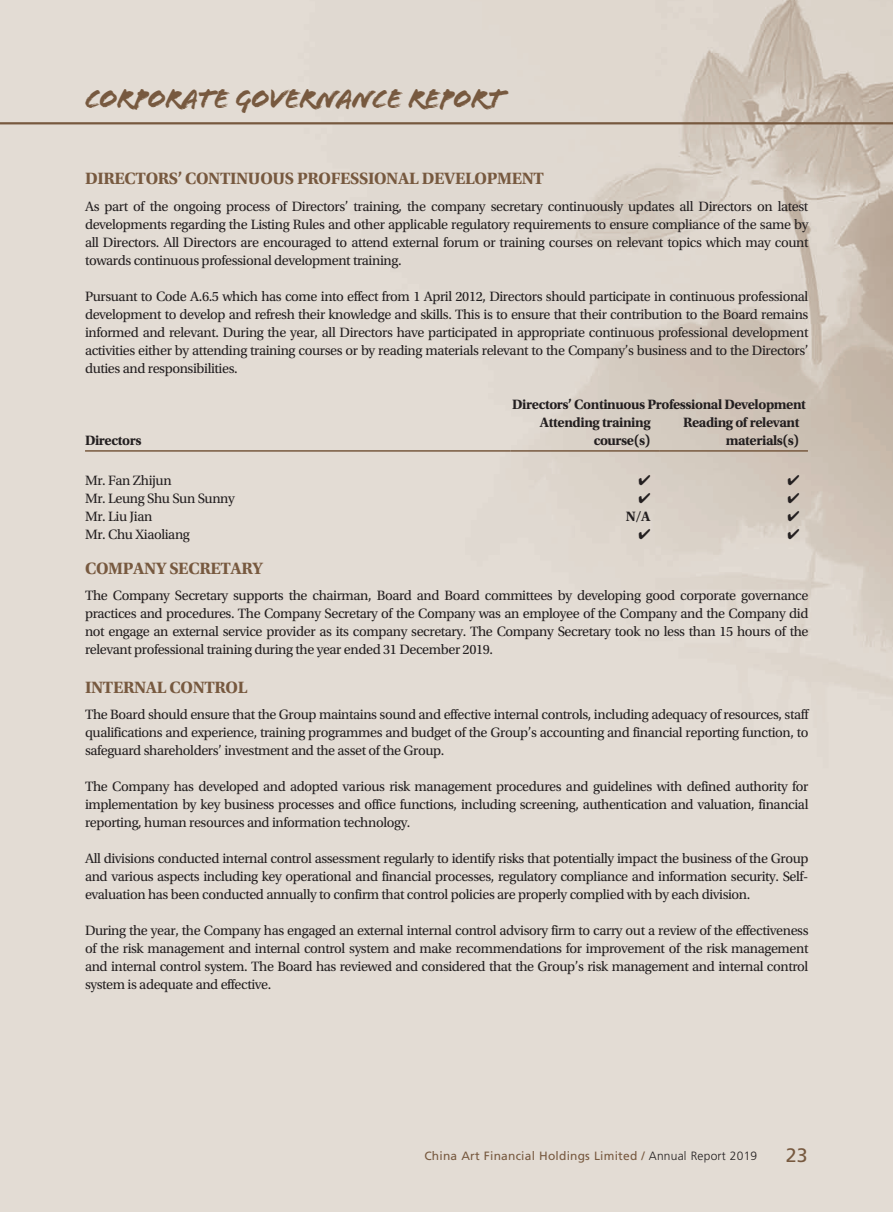
<style>
.page{position:relative;width:893px;height:1212px;background:#fff}
.page>*{position:absolute;margin:0;border:0;box-sizing:border-box;transform-origin:0 0}
.t1{font:28.5px "Flood Std";letter-spacing:-.03em;color:#77593f}
.t2{font:19.5px "Frutiger LT Std";color:#77593f}
._01_H1{font:700 17.25px "Utopia Std";letter-spacing:-.02em;color:#77593f}
._00_txt{font:14.25px/18px "Utopia Std";letter-spacing:-.03em;color:#231f20;text-align:justify}
._50_Table_txt{font:700 14.25px "Utopia Std";letter-spacing:-.03em;color:#231f20}
._50_Table_txt-2{font:14.25px "Utopia Std";letter-spacing:-.03em;color:#231f20}
.t3{font:12px "Frutiger LT Std";letter-spacing:.02em;color:#77593f}
.s1{font-weight:300;color:#231f20}
</style>
<div class="page">
<hr style="left:0;top:122px;width:893px;height:2px;background:#77593f">
<hr style="left:85px;top:450px;width:425px;height:2px;background:#77593f">
<hr style="left:510px;top:450px;width:149px;height:2px;background:#77593f">
<hr style="left:659px;top:450px;width:149px;height:2px;background:#77593f">
<svg style="left:639px;top:475px;width:11px;height:10px"></svg>
<svg style="left:788px;top:475px;width:11px;height:10px"></svg>
<svg style="left:639px;top:493px;width:11px;height:10px"></svg>
<svg style="left:788px;top:493px;width:11px;height:10px"></svg>
<svg style="left:788px;top:511px;width:11px;height:10px"></svg>
<svg style="left:639px;top:529px;width:11px;height:10px"></svg>
<svg style="left:788px;top:529px;width:11px;height:10px"></svg>
<h1 class="t1" style="left:85px;top:83px;width:421px">Corporate Governance Report</h1>
<p class="_01_H1" style="left:85px;top:169px;width:460px">DIRECTORS’ CONTINUOUS PROFESSIONAL DEVELOPMENT</p>
<p class="_00_txt" style="left:85px;top:197px;width:725px">As part of the ongoing process of Directors’ training, the company secretary continuously updates all Directors on latest developments regarding the Listing Rules and other applicable regulatory requirements to ensure compliance of the same by all Directors. All Directors are encouraged to attend external forum or training courses on relevant topics which may count towards continuous professional development training.</p>
<p class="_00_txt" style="left:85px;top:287px;width:725px">Pursuant to Code A.6.5 which has come into effect from 1 April 2012, Directors should participate in continuous professional development to develop and refresh their knowledge and skills. This is to ensure that their contribution to the Board remains informed and relevant. During the year, all Directors have participated in appropriate continuous professional development activities either by attending training courses or by reading materials relevant to the Company’s business and to the Directors’ duties and responsibilities.</p>
<p class="_50_Table_txt" style="left:512px;top:396px;width:295px">Directors’ Continuous Professional Development</p>
<p class="_50_Table_txt" style="left:85px;top:432px;width:58px">Directors</p>
<p class="_50_Table_txt" style="left:540px;top:414px;width:112px">Attending training</p>
<p class="_50_Table_txt" style="left:594px;top:432px;width:58px">course(s)</p>
<p class="_50_Table_txt" style="left:683px;top:414px;width:118px">Reading of relevant</p>
<p class="_50_Table_txt" style="left:726px;top:432px;width:75px">materials(s)</p>
<p class="_50_Table_txt-2" style="left:85px;top:473px;width:88px">Mr. Fan Zhijun</p>
<p class="_50_Table_txt-2" style="left:85px;top:491px;width:151px">Mr. Leung Shu Sun Sunny</p>
<p class="_50_Table_txt-2" style="left:85px;top:509px;width:69px">Mr. Liu Jian</p>
<p class="_50_Table_txt" style="left:626px;top:508px;width:26px">N/A</p>
<p class="_50_Table_txt-2" style="left:85px;top:527px;width:106px">Mr. Chu Xiaoliang</p>
<p class="_01_H1" style="left:85px;top:558px;width:179px">COMPANY SECRETARY</p>
<p class="_00_txt" style="left:85px;top:587px;width:725px">The Company Secretary supports the chairman, Board and Board committees by developing good corporate governance practices and procedures. The Company Secretary of the Company was an employee of the Company and the Company did not engage an external service provider as its company secretary. The Company Secretary took no less than 15 hours of the relevant professional training during the year ended 31 December 2019.</p>
<p class="_01_H1" style="left:85px;top:677px;width:164px">INTERNAL CONTROL</p>
<p class="_00_txt" style="left:85px;top:706px;width:725px">The Board should ensure that the Group maintains sound and effective internal controls, including adequacy of resources, staff qualifications and experience, training programmes and budget of the Group’s accounting and financial reporting function, to safeguard shareholders’ investment and the asset of the Group.</p>
<p class="_00_txt" style="left:85px;top:778px;width:725px">The Company has developed and adopted various risk management procedures and guidelines with defined authority for implementation by key business processes and office functions, including screening, authentication and valuation, financial reporting, human resources and information technology.</p>
<p class="_00_txt" style="left:85px;top:850px;width:725px">All divisions conducted internal control assessment regularly to identify risks that potentially impact the business of the Group and various aspects including key operational and financial processes, regulatory compliance and information security. Self&shy;evaluation has been conducted annually to confirm that control policies are properly complied with by each division.</p>
<p class="_00_txt" style="left:85px;top:922px;width:725px">During the year, the Company has engaged an external internal control advisory firm to carry out a review of the effectiveness of the risk management and internal control system and make recommendations for improvement of the risk management and internal control system. The Board has reviewed and considered that the Group’s risk management and internal control system is adequate and effective.</p>
<p class="t3" style="left:424px;top:1148px;width:334px">China Art Financial Holdings Limited / <span class="s1">Annual Report 2019</span></p>
<h2 class="t2" style="left:786px;top:1144px;width:23px">23</h2>
</div>
